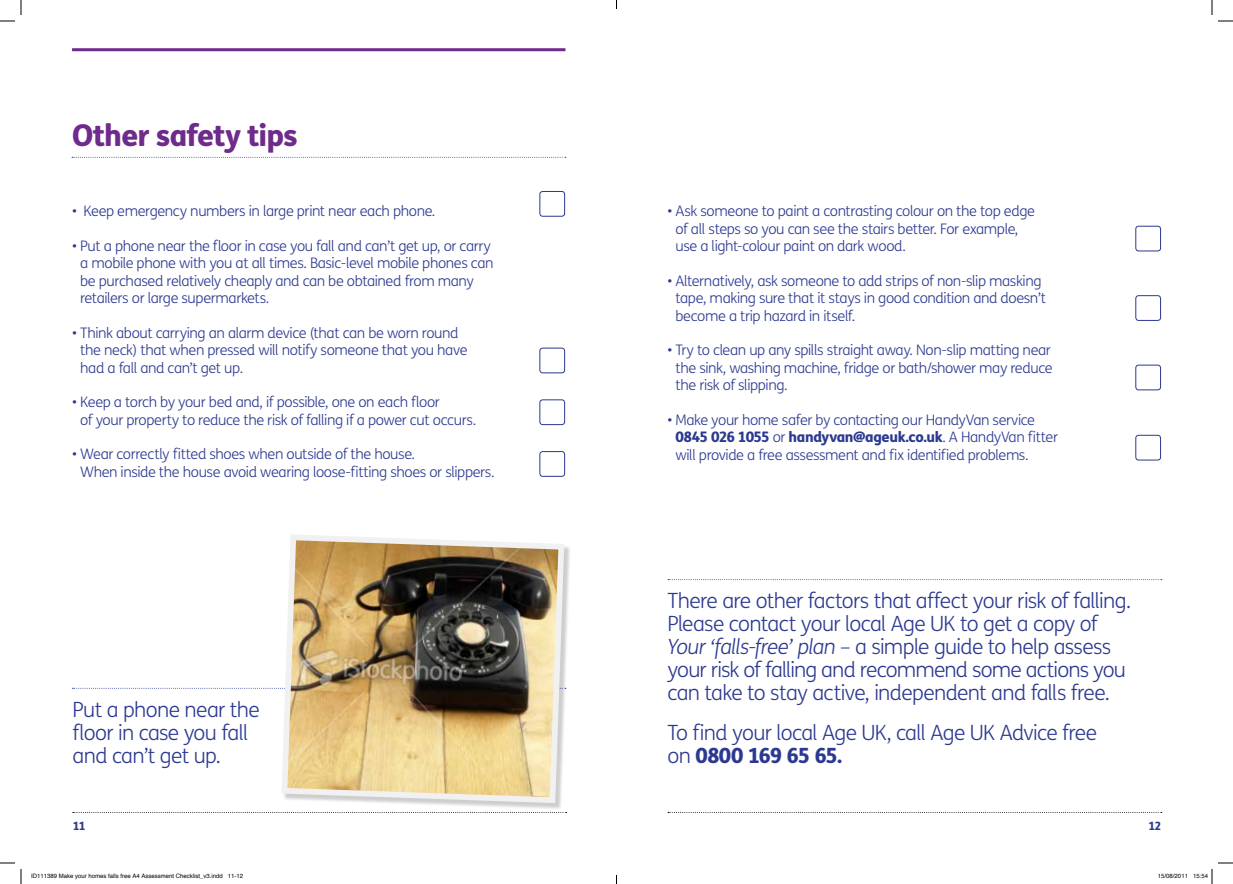
<style>
.page{position:relative;width:1233px;height:884px;background:#fff}
.page>*{position:absolute;margin:0;border:0;box-sizing:border-box;transform-origin:0 0}
.t1{font:800 30px "FS Me";letter-spacing:-.03em;color:#6e2b8b}
.t2{font:300 21px/23px "FS Me";letter-spacing:-.035em;color:#2b3990}
.t3{font:300 14.5px/17.5px "FS Me";letter-spacing:-.025em;color:#2b3990}
.t4{font:800 11.5px "FS Me";color:#2b3990}
.t5{font:6px "Helvetica";color:#000}
.s1{font-weight:800}
.s2{font-style:italic}
</style>
<div class="page">
<svg style="left:73px;top:812px;width:493px;height:1px"></svg>
<svg style="left:668px;top:812px;width:493px;height:1px"></svg>
<svg style="left:668px;top:579px;width:493px;height:1px"></svg>
<svg style="left:72px;top:157px;width:494px;height:1px"></svg>
<hr style="left:72px;top:48px;width:493px;height:3px;background:#6e2b8b">
<svg style="left:73px;top:688px;width:204px;height:1px"></svg>
<div style="left:539px;top:191px;width:26px;height:26px;border:1px solid #2b3990;border-radius:3px"></div>
<div style="left:1135px;top:226px;width:26px;height:25px;border:1px solid #2b3990;border-radius:3px"></div>
<div style="left:1135px;top:295px;width:26px;height:26px;border:1px solid #2b3990;border-radius:3px"></div>
<div style="left:1135px;top:365px;width:26px;height:25px;border:1px solid #2b3990;border-radius:3px"></div>
<div style="left:1135px;top:435px;width:26px;height:25px;border:1px solid #2b3990;border-radius:3px"></div>
<div style="left:539px;top:348px;width:26px;height:25px;border:1px solid #2b3990;border-radius:3px"></div>
<div style="left:539px;top:399px;width:26px;height:26px;border:1px solid #2b3990;border-radius:3px"></div>
<div style="left:539px;top:451px;width:26px;height:26px;border:1px solid #2b3990;border-radius:3px"></div>
<div style="left:283px;top:536px;width:288px;height:274px;background:#000;opacity:.2"></div>
<img style="left:278px;top:535px;width:289px;height:271px">
<svg style="left:1218px;top:20px;width:15px;height:2px"></svg>
<svg style="left:1218px;top:862px;width:15px;height:2px"></svg>
<svg style="left:0;top:0;width:22px;height:22px"></svg>
<svg style="left:0;top:862px;width:22px;height:22px"></svg>
<svg style="left:1211px;top:0;width:1px;height:15px"></svg>
<svg style="left:1211px;top:869px;width:1px;height:15px"></svg>
<h1 class="t1" style="left:72px;top:111px;width:227px">Other safety tips</h1>
<p class="t3" style="left:72px;top:202px;width:365px">• Keep emergency numbers in large print near each phone.</p>
<p class="t3" style="left:80px;top:236px;width:415px;text-indent:-8px">• Put a phone near the floor in case you fall and can’t get up, or carry a mobile phone with you at all times. Basic-level mobile phones can be purchased relatively cheaply and can be obtained from many retailers or large supermarkets.</p>
<p class="t3" style="left:80px;top:323px;width:389px;text-indent:-8px">• Think about carrying an alarm device (that can be worn round the neck) that when pressed will notify someone that you have had a fall and can’t get up.</p>
<p class="t3" style="left:80px;top:393px;width:397px;text-indent:-8px">• Keep a torch by your bed and, if possible, one on each floor<br>of your property to reduce the risk of falling if a power cut occurs.</p>
<p class="t3" style="left:80px;top:445px;width:416px;text-indent:-8px">• Wear correctly fitted shoes when outside of the house.<br>When inside the house avoid wearing loose-fitting shoes or slippers.</p>
<h2 class="t2" style="left:72px;top:698px;width:189px">Put a phone near the floor in case you fall and can’t get up.</h2>
<p class="t3" style="left:675px;top:202px;width:361px;text-indent:-8px">• Ask someone to paint a contrasting colour on the top edge of all steps so you can see the stairs better. For example, use a light-colour paint on dark wood.</p>
<p class="t3" style="left:675px;top:271px;width:372px;text-indent:-8px">• Alternatively, ask someone to add strips of non-slip masking tape, making sure that it stays in good condition and doesn’t become a trip hazard in itself.</p>
<p class="t3" style="left:675px;top:341px;width:378px;text-align:justify;text-indent:-8px">• Try to clean up any spills straight away. Non-slip matting near the sink, washing machine, fridge or bath/shower may reduce the risk of slipping.</p>
<p class="t3" style="left:675px;top:410px;width:384px;text-indent:-8px">• Make your home safer by contacting our HandyVan service<br><span class="s1">0845 026 1055</span> or <span class="s1">handyvan@ageuk.co.uk</span>. A HandyVan fitter will provide a free assessment and fix identified problems.</p>
<p class="t2" style="left:667px;top:589px;width:465px">There are other factors that affect your risk of falling.<br>Please contact your local Age UK to get a copy of <span class="s2">Your ‘falls-free’ plan</span> – a simple guide to help assess your risk of falling and recommend some actions you can take to stay active, independent and falls free.</p>
<h2 class="t2" style="left:667px;top:721px;width:431px">To find your local Age UK, call Age UK Advice free on <span class="s1">0800 169 65 65.</span></h2>
<p class="t4" style="left:73px;top:817px;width:14px">11</p>
<p class="t4" style="left:1148px;top:817px;width:14px">12</p>
<p class="t5" style="left:31px;top:871px;width:214px">ID111389 Make your homes falls free A4 Assessment Checklist_v3.indd 11-12</p>
<p class="t5" style="left:1158px;top:871px;width:52px">15/08/2011 15:54</p>
</div>
